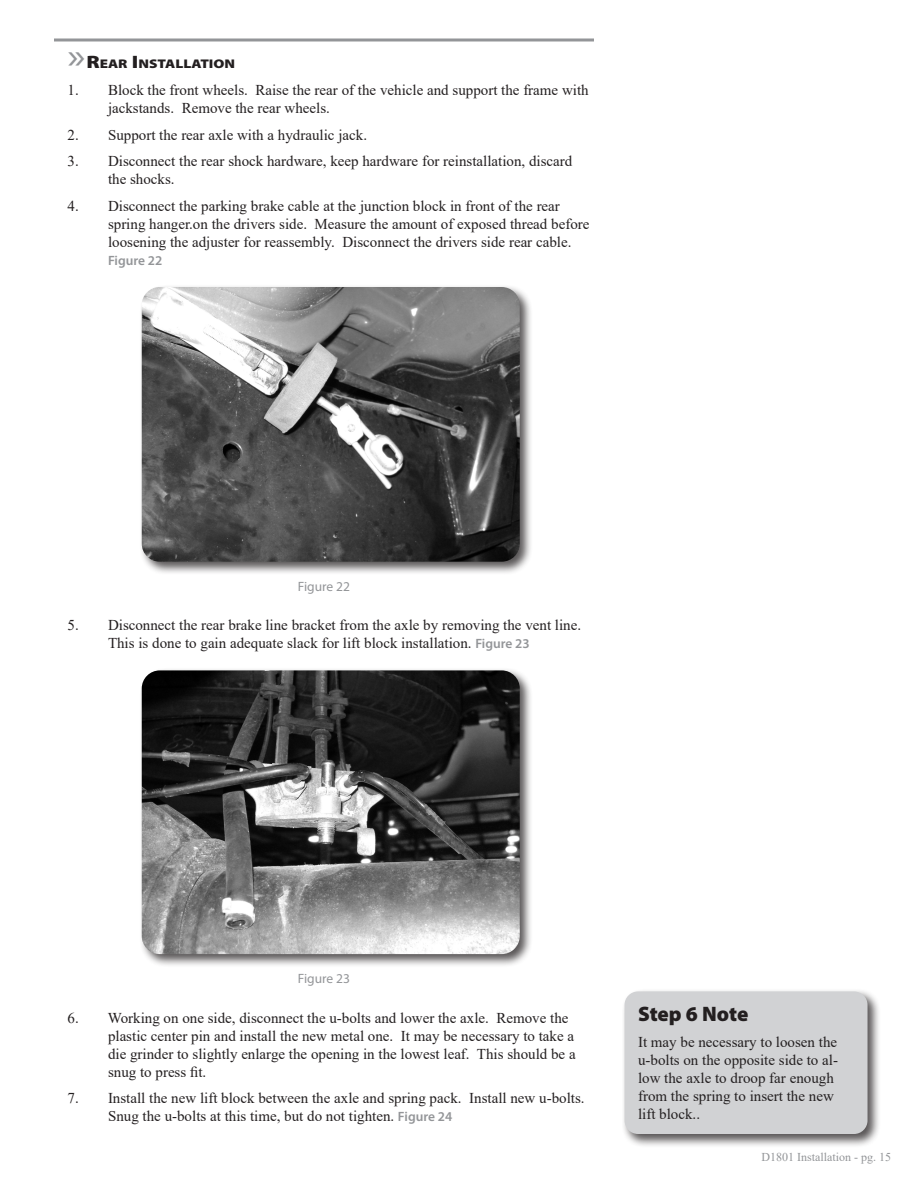
<style>
.page{position:relative;width:918px;height:1188px;background:#fff}
.page>*{position:absolute;margin:0;border:0;box-sizing:border-box;transform-origin:0 0}
.Headline{font:900 21px "Myriad Pro";letter-spacing:-.005em;color:#231f20}
.Body_text{font:15px/18px "Times New Roman";color:#231f20}
.t1{font:13.5px "Myriad Pro";color:#939598}
.t2{font:600 13.5px "Myriad Pro";color:#939598}
.t3{font:900 12.6px "Myriad Pro";color:#231f20;scale:1.2 1}
.t4{font:12px "Times New Roman";color:#939598}
.s1{font-weight:400;font-size:36px;color:#939598}
.s2{font-size:18px}
.s3{font-family:"Myriad Pro";font-weight:600;font-size:13.5px;color:#939598}
</style>
<div class="page">
<hr style="left:54px;top:38px;width:540px;height:3px;background:#939598">
<div style="left:139px;top:284px;width:394px;height:291px;background:#231f20;opacity:.75"></div>
<img style="left:142px;top:287px;width:378px;height:275px">
<div style="left:139px;top:668px;width:394px;height:300px;background:#231f20;opacity:.75"></div>
<img style="left:142px;top:670px;width:378px;height:284px">
<div style="left:622px;top:989px;width:259px;height:159px;background:#231f20;opacity:.75"></div>
<div style="left:625px;top:991px;width:243px;height:143px;background:#d1d2d4;border-radius:14px"></div>
<p class="t3" style="left:68px;top:57px;width:141px"><span class="s1">»</span><span class="s2">R</span>EAR <span class="s2">I</span> NSTALLATION</p>
<p class="Body_text" style="left:108px;top:81px;width:482px;text-indent:-40px">1. Block the front wheels. Raise the rear of the vehicle and support the frame with jackstands. Remove the rear wheels.</p>
<p class="Body_text" style="left:68px;top:125px;width:301px">2. Support the rear axle with a hydraulic jack.</p>
<p class="Body_text" style="left:108px;top:152px;width:466px;text-indent:-40px">3. Disconnect the rear shock hardware, keep hardware for reinstallation, discard the shocks.</p>
<p class="Body_text" style="left:108px;top:197px;width:483px;text-indent:-40px">4. Disconnect the parking brake cable at the junction block in front of the rear spring hanger.on the drivers side. Measure the amount of exposed thread before loosening the adjuster for reassembly. Disconnect the drivers side rear cable.</p>
<p class="t2" style="left:108px;top:252px;width:56px">Figure 22</p>
<p class="t1" style="left:298px;top:578px;width:54px">Figure 22</p>
<p class="Body_text" style="left:108px;top:616px;width:475px;text-indent:-40px">5. Disconnect the rear brake line bracket from the axle by removing the vent line.<br>This is done to gain adequate slack for lift block installation. <span class="s3">Figure 23</span></p>
<p class="t1" style="left:298px;top:970px;width:54px">Figure 23</p>
<p class="Body_text" style="left:108px;top:1008px;width:469px;text-indent:-40px">6. Working on one side, disconnect the u-bolts and lower the axle. Remove the plastic center pin and install the new metal one. It may be necessary to take a die grinder to slightly enlarge the opening in the lowest leaf. This should be a snug to press fit.</p>
<p class="Body_text" style="left:108px;top:1089px;width:478px;text-indent:-40px">7. Install the new lift block between the axle and spring pack. Install new u-bolts.<br>Snug the u-bolts at this time, but do not tighten. <span class="s3">Figure 24</span></p>
<p class="Headline" style="left:638px;top:1002px;width:112px">Step 6 Note</p>
<p class="Body_text" style="left:638px;top:1033px;width:201px">It may be necessary to loosen the u-bolts on the opposite side to al&shy;low the axle to droop far enough from the spring to insert the new lift block..</p>
<p class="t4" style="left:761px;top:1149px;width:131px">D1801 Installation - pg. 15</p>
</div>
